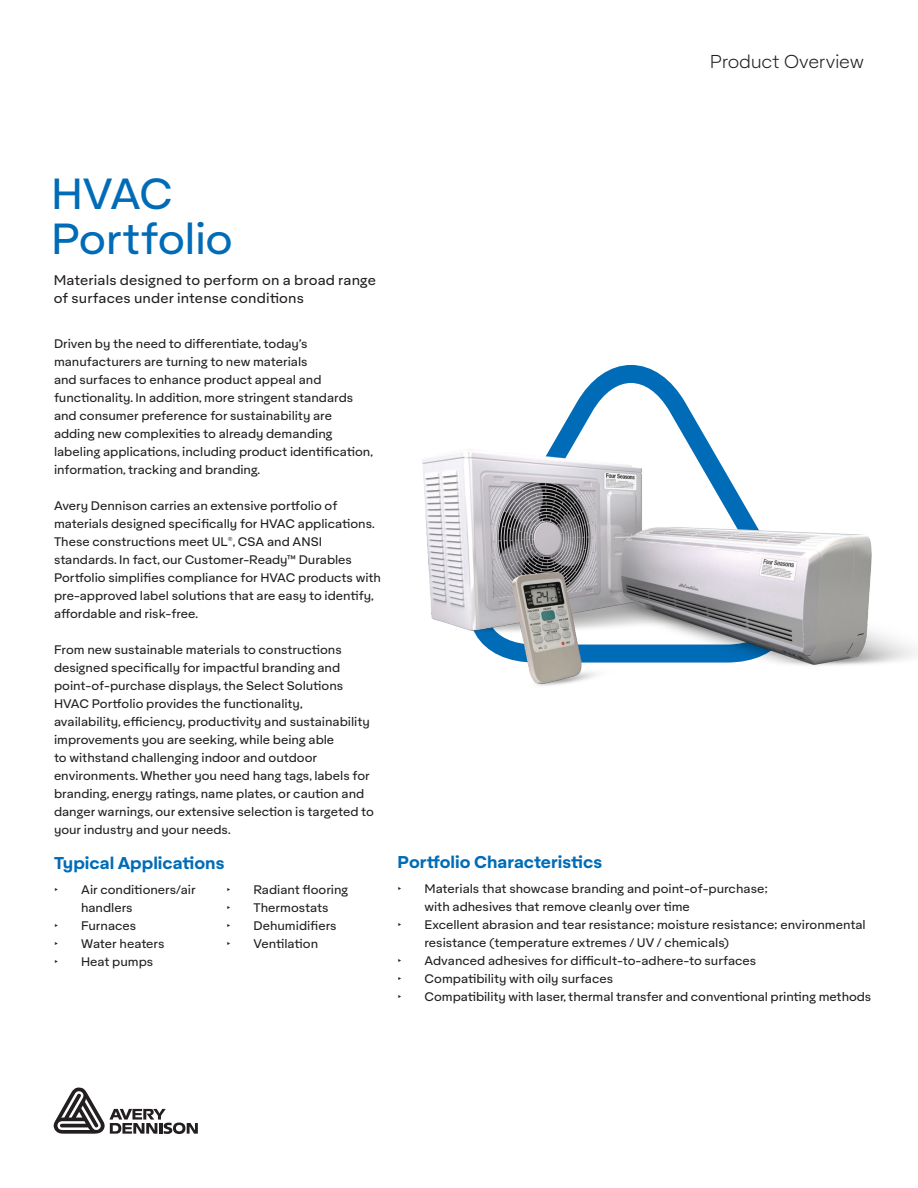
<style>
.page{position:relative;width:918px;height:1188px;background:#fff}
.page>*{position:absolute;margin:0;border:0;box-sizing:border-box;transform-origin:0 0}
.Description_-_Colour{font:42px "Aktifo A";letter-spacing:-.015em;color:#006cb7}
.Body_copy_w_space_after{font:300 18px "Aktifo A";letter-spacing:-.015em;color:#231f20}
.t1{font:700 16.5px "Aktifo A";color:#006cb7}
.t2{font:13.5px/18px "Aktifo A";letter-spacing:.01em;color:#231f20}
.t3{font:12px/18px "Aktifo A";color:#231f20}
.t4{font:12px "Helvetica Neue";color:#231f20}
</style>
<div class="page">
<svg style="left:54px;top:1087px;width:144px;height:47px"></svg>
<svg style="left:577px;top:365px;width:108px;height:36px"></svg>
<img style="left:422px;top:401px;width:494px;height:285px">
<p class="Body_copy_w_space_after" style="left:710px;top:50px;width:156px">Product Overview</p>
<p class="Description_-_Colour" style="left:51px;top:168px;width:124px">HVAC</p>
<p class="Description_-_Colour" style="left:51px;top:213px;width:183px">Portfolio</p>
<p class="t2" style="left:54px;top:271px;width:324px">Materials designed to perform on a broad range of surfaces under intense conditions</p>
<p class="t3" style="left:54px;top:335px;width:321px">Driven by the need to differentiate, today’s manufacturers are turning to new materials<br>and surfaces to enhance product appeal and functionality. In addition, more stringent standards and consumer preference for sustainability are adding new complexities to already demanding labeling applications, including product identification, information, tracking and branding.</p>
<p class="t3" style="left:54px;top:497px;width:329px">Avery Dennison carries an extensive portfolio of materials designed specifically for HVAC applications.<br>These constructions meet UL<sup>®</sup>, CSA and ANSI standards. In fact, our Customer-Ready™ Durables Portfolio simplifies compliance for HVAC products with pre-approved label solutions that are easy to identify, affordable and risk-free.</p>
<p class="t3" style="left:54px;top:641px;width:322px">From new sustainable materials to constructions designed specifically for impactful branding and point-of-purchase displays, the Select Solutions HVAC Portfolio provides the functionality,<br>availability, efficiency, productivity and sustainability improvements you are seeking, while being able<br>to withstand challenging indoor and outdoor environments. Whether you need hang tags, labels for branding, energy ratings, name plates, or caution and danger warnings, our extensive selection is targeted to your industry and your needs.</p>
<p class="t1" style="left:54px;top:851px;width:172px">Typical Applications</p>
<p class="t4" style="left:54px;top:881px;width:6px">‣</p>
<p class="t3" style="left:81px;top:880px;width:116px">Air conditioners/air handlers</p>
<p class="t4" style="left:54px;top:917px;width:6px">‣</p>
<p class="t3" style="left:81px;top:916px;width:57px">Furnaces</p>
<p class="t4" style="left:54px;top:935px;width:6px">‣</p>
<p class="t3" style="left:81px;top:934px;width:85px">Water heaters</p>
<p class="t4" style="left:54px;top:953px;width:6px">‣</p>
<p class="t3" style="left:81px;top:952px;width:74px">Heat pumps</p>
<p class="t4" style="left:226px;top:881px;width:6px">‣</p>
<p class="t3" style="left:254px;top:880px;width:96px">Radiant flooring</p>
<p class="t4" style="left:226px;top:899px;width:6px">‣</p>
<p class="t3" style="left:254px;top:898px;width:77px">Thermostats</p>
<p class="t4" style="left:226px;top:917px;width:6px">‣</p>
<p class="t3" style="left:254px;top:916px;width:85px">Dehumidifiers</p>
<p class="t4" style="left:226px;top:935px;width:6px">‣</p>
<p class="t3" style="left:254px;top:934px;width:66px">Ventilation</p>
<p class="t1" style="left:398px;top:851px;width:206px">Portfolio Characteristics</p>
<p class="t4" style="left:398px;top:880px;width:6px">‣</p>
<p class="t3" style="left:424px;top:880px;width:345px">Materials that showcase branding and point-of-purchase; with adhesives that remove cleanly over time</p>
<p class="t4" style="left:398px;top:916px;width:6px">‣</p>
<p class="t3" style="left:424px;top:916px;width:443px">Excellent abrasion and tear resistance; moisture resistance; environmental resistance (temperature extremes / UV / chemicals)</p>
<p class="t4" style="left:398px;top:952px;width:6px">‣</p>
<p class="t3" style="left:424px;top:952px;width:333px">Advanced adhesives for difficult-to-adhere-to surfaces</p>
<p class="t4" style="left:398px;top:970px;width:6px">‣</p>
<p class="t3" style="left:424px;top:970px;width:190px">Compatibility with oily surfaces</p>
<p class="t4" style="left:398px;top:988px;width:6px">‣</p>
<p class="t3" style="left:424px;top:988px;width:448px">Compatibility with laser, thermal transfer and conventional printing methods</p>
</div>
